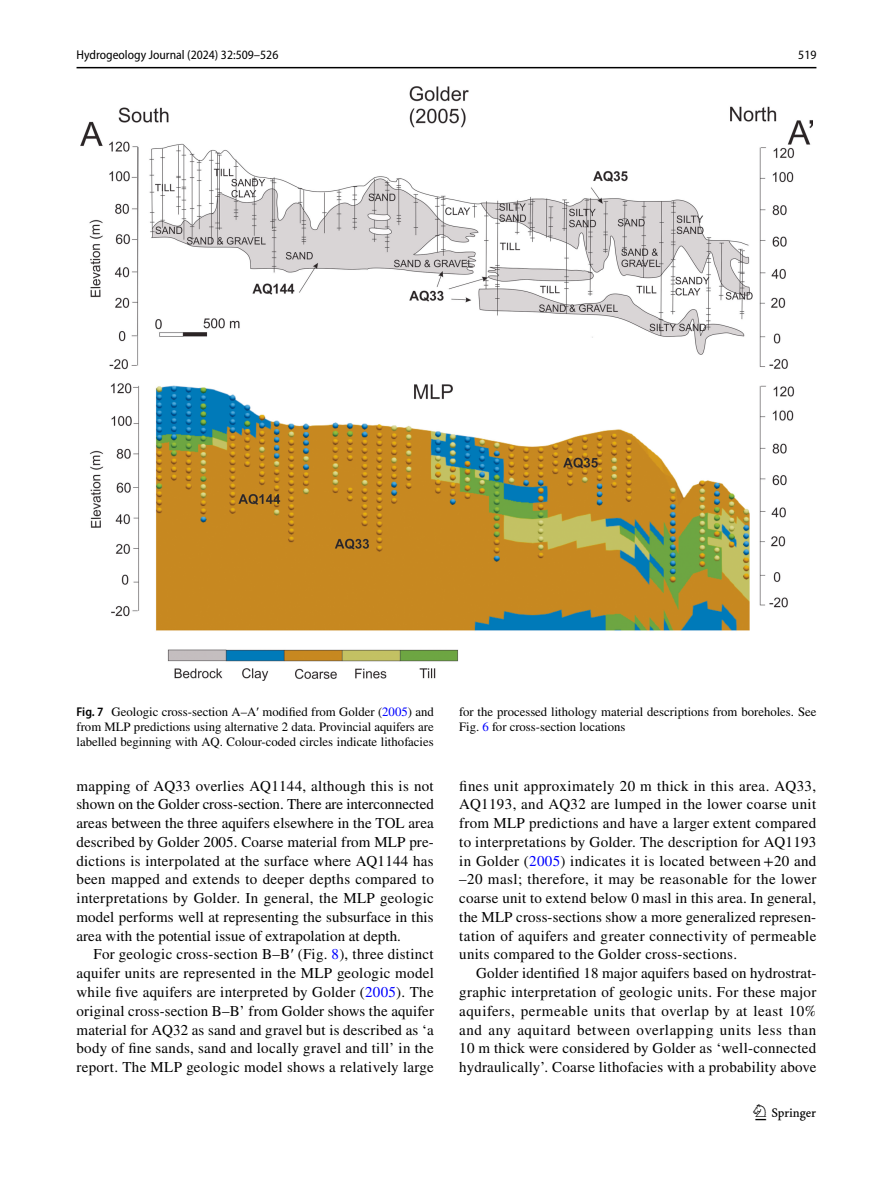
<style>
.page{position:relative;width:893px;height:1187px;background:#fff}
.page>*{position:absolute;margin:0;border:0;box-sizing:border-box;transform-origin:0 0}
.t1{font:22.5px "Springnew Regular 3";color:#000}
.t2{font:15px/18.8px "STIX";letter-spacing:.015em;color:#000;text-align:justify}
.t3{font:12.75px/15px "STIX";color:#000;text-align:justify}
.t4{font:semi-condensed 12.75px "Myriad Pro";color:#000}
.s1{font-family:"Myriad Pro";font-weight:600;font-stretch:semi-condensed}
.s2{font-family:"Times New Roman"}
.s3{color:#00f}
</style>
<div class="page">
<hr style="left:77px;top:67px;width:739px;height:1px;background:#000">
<img style="left:81px;top:87px;width:731px;height:593px">
<p class="t4" style="left:77px;top:48px;width:203px">Hydrogeology Journal (2024) 32:509–526</p>
<p class="t4" style="left:798px;top:48px;width:20px">519</p>
<p class="t3" style="left:77px;top:704px;width:359px"><span class="s1">Fig. 7</span> Geologic cross-section A–A<span class="s2">′</span> modified from Golder (<span class="s3">2005</span>) and from MLP predictions using alternative 2 data. Provincial aquifers are labelled beginning with AQ. Colour-coded circles indicate lithofacies</p>
<p class="t3" style="left:459px;top:704px;width:359px">for the processed lithology material descriptions from boreholes. See<br>Fig. <span class="s3">6</span> for cross-section locations</p>
<p class="t2" style="left:77px;top:777px;width:359px">mapping of AQ33 overlies AQ1144, although this is not shown on the Golder cross-section. There are interconnected areas between the three aquifers elsewhere in the TOL area described by Golder 2005. Coarse material from MLP pre&shy;dictions is interpolated at the surface where AQ1144 has been mapped and extends to deeper depths compared to interpretations by Golder. In general, the MLP geologic model performs well at representing the subsurface in this area with the potential issue of extrapolation at depth.</p>
<p class="t2" style="left:77px;top:946px;width:359px;text-indent:17px">For geologic cross-section B–B<span class="s2">′</span> (Fig. <span class="s3">8</span>), three distinct aquifer units are represented in the MLP geologic model while five aquifers are interpreted by Golder (<span class="s3">2005</span>). The original cross-section B–B’ from Golder shows the aquifer material for AQ32 as sand and gravel but is described as ‘a body of fine sands, sand and locally gravel and till’ in the report. The MLP geologic model shows a relatively large</p>
<p class="t2" style="left:459px;top:777px;width:359px">fines unit approximately 20 m thick in this area. AQ33, AQ1193, and AQ32 are lumped in the lower coarse unit from MLP predictions and have a larger extent compared to interpretations by Golder. The description for AQ1193 in Golder (<span class="s3">2005</span>) indicates it is located between +20 and –20 masl; therefore, it may be reasonable for the lower coarse unit to extend below 0 masl in this area. In general, the MLP cross-sections show a more generalized represen&shy;tation of aquifers and greater connectivity of permeable units compared to the Golder cross-sections.</p>
<p class="t2" style="left:459px;top:964px;width:359px;text-indent:17px">Golder identified 18 major aquifers based on hydrostrat&shy;graphic interpretation of geologic units. For these major aquifers, permeable units that overlap by at least 10% and any aquitard between overlapping units less than 10 m thick were considered by Golder as ‘well-connected hydraulically’. Coarse lithofacies with a probability above</p>
<h1 class="t1" style="left:755px;top:1104px;width:62px">1 3</h1>
</div>
